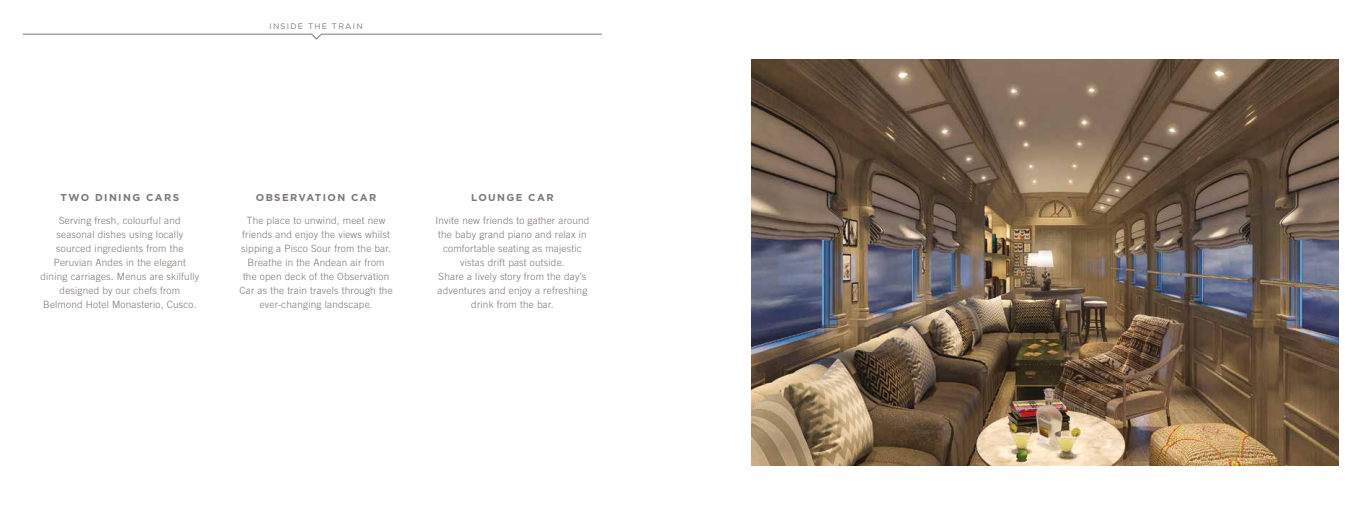
<style>
.page{position:relative;width:1361px;height:525px;background:#fff}
.page>*{position:absolute;margin:0;border:0;box-sizing:border-box;transform-origin:0 0}
.t1{font:300 10px/14px "Trade Gothic";letter-spacing:.02em;color:#807773;text-align:center}
.t2{font:700 10px "Gotham";letter-spacing:.14em;color:#807773}
.t3{font:8px "Gotham";letter-spacing:.15em;color:#807773}
</style>
<div class="page">
<img style="left:751px;top:59px;width:587px;height:406px">
<svg style="left:22px;top:34px;width:580px;height:5px"></svg>
<p class="t3" style="left:270px;top:21px;width:95px">INSIDE THE TRAIN</p>
<p class="t2" style="left:61px;top:191px;width:120px">TWO DINING CARS</p>
<p class="t1" style="left:40px;top:213px;width:160px">Serving fresh, colourful and seasonal dishes using locally sourced ingredients from the<br>Peruvian Andes in the elegant dining carriages. Menus are skilfully designed by our chefs from<br>Belmond Hotel Monasterio, Cusco.</p>
<p class="t2" style="left:256px;top:191px;width:122px">OBSERVATION CAR</p>
<p class="t1" style="left:240px;top:213px;width:155px">The place to unwind, meet new friends and enjoy the views whilst sipping a Pisco Sour from the bar.<br>Breathe in the Andean air from the open deck of the Observation<br>Car as the train travels through the ever-changing landscape.</p>
<p class="t2" style="left:471px;top:191px;width:84px">LOUNGE CAR</p>
<p class="t1" style="left:435px;top:213px;width:156px">Invite new friends to gather around the baby grand piano and relax in comfortable seating as majestic vistas drift past outside.<br>Share a lively story from the day’s adventures and enjoy a refreshing drink from the bar.</p>
</div>
